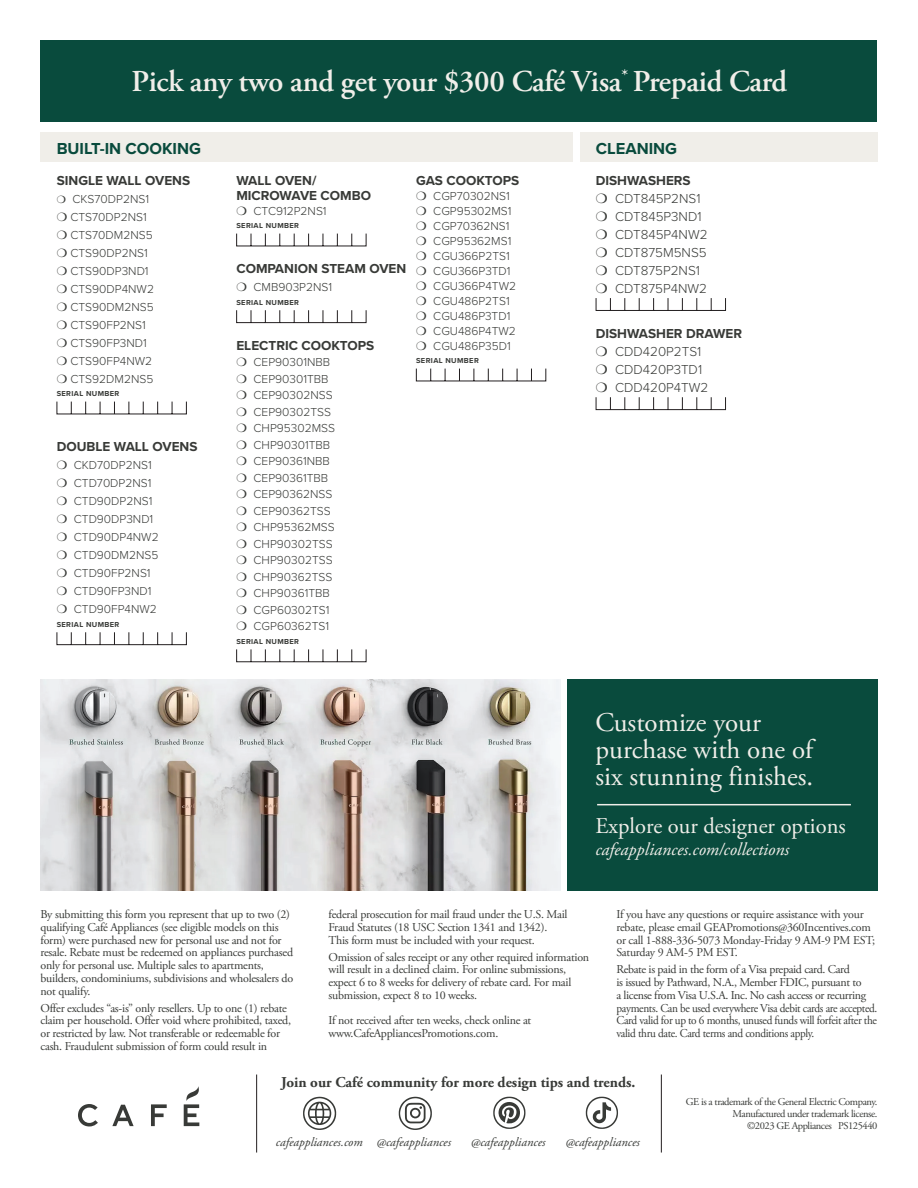
<style>
.page{position:relative;width:918px;height:1188px;background:#fff}
.page>*{position:absolute;margin:0;border:0;box-sizing:border-box;transform-origin:0 0}
.t1{font:600 30.3px "Adobe Garamond Pro";letter-spacing:-.01em;color:#f0eee9}
.t2{font:27px/27px "Adobe Garamond Pro";color:#f0eee9}
.t3{font:22.5px "Adobe Garamond Pro";color:#f0eee9}
.t4{font:italic 18px "Adobe Garamond Pro";color:#f0eee9}
.t5{font:700 16.5px "Proxima Nova";color:#094b3d}
.t6{font:700 15px "Adobe Garamond Pro";color:#383a37}
.t7{font:300 13.5px/18px "Proxima Nova";color:#383a37}
.t8{font:700 13.5px/15px "Proxima Nova";color:#383a37}
.t9{font:italic 12.6px "Adobe Garamond Pro";color:#383a37}
.t10{font:12px/12.8px "Adobe Garamond Pro";letter-spacing:-.02em;color:#383a37}
.t11{font:300 12px/18px "Proxima Nova";color:#383a37}
.t12{font:10.5px/12px "Adobe Garamond Pro";letter-spacing:-.04em;color:#383a37;text-align:right}
.t13{font:700 7.5px "Proxima Nova";letter-spacing:.05em;color:#383a37}
.s1{font-weight:700}
</style>
<div class="page">
<div style="left:40px;top:40px;width:838px;height:82px;background:#094b3d"></div>
<svg style="left:78px;top:1086px;width:121px;height:40px"></svg>
<img style="left:40px;top:680px;width:520px;height:211px">
<div style="left:567px;top:680px;width:311px;height:211px;background:#094b3d"></div>
<hr style="left:597px;top:804px;width:254px;height:1px;background:#f0eee9">
<svg style="left:399px;top:1097px;width:33px;height:33px"></svg>
<svg style="left:493px;top:1097px;width:32px;height:32px"></svg>
<svg style="left:586px;top:1097px;width:32px;height:32px"></svg>
<svg style="left:303px;top:1097px;width:33px;height:33px"></svg>
<hr style="left:661px;top:1075px;width:1px;height:78px;background:#231f20">
<hr style="left:256px;top:1075px;width:1px;height:78px;background:#231f20">
<svg style="left:56px;top:401px;width:131px;height:13px"></svg>
<svg style="left:56px;top:632px;width:131px;height:13px"></svg>
<svg style="left:236px;top:233px;width:131px;height:13px"></svg>
<svg style="left:236px;top:310px;width:131px;height:13px"></svg>
<svg style="left:236px;top:649px;width:131px;height:13px"></svg>
<svg style="left:416px;top:368px;width:130px;height:13px"></svg>
<svg style="left:596px;top:298px;width:130px;height:13px"></svg>
<svg style="left:596px;top:397px;width:130px;height:13px"></svg>
<div style="left:40px;top:133px;width:533px;height:29px;background:#f0eee9"></div>
<div style="left:580px;top:133px;width:298px;height:29px;background:#f0eee9"></div>
<h1 class="t1" style="left:132px;top:64px;width:657px">Pick any two and get your $300 Café Visa<sup>*</sup> Prepaid Card</h1>
<h3 class="t5" style="left:57px;top:136px;width:146px">BUILT-IN COOKING</h3>
<h3 class="t5" style="left:596px;top:136px;width:83px">CLEANING</h3>
<p class="t8" style="left:57px;top:172px;width:135px">SINGLE WALL OVENS</p>
<p class="t11" style="left:57px;top:189px;width:99px">❍ CKS70DP2NS1 ❍ CTS70DP2NS1 ❍ CTS70DM2NS5 ❍ CTS90DP2NS1 ❍ CTS90DP3ND1 ❍ CTS90DP4NW2 ❍ CTS90DM2NS5 ❍ CTS90FP2NS1 ❍ CTS90FP3ND1 ❍ CTS90FP4NW2 ❍ CTS92DM2NS5</p>
<p class="t13" style="left:57px;top:388px;width:64px">SERIAL NUMBER</p>
<p class="t8" style="left:57px;top:439px;width:142px">DOUBLE WALL OVENS</p>
<p class="t11" style="left:57px;top:456px;width:104px">❍ CKD70DP2NS1 ❍ CTD70DP2NS1 ❍ CTD90DP2NS1 ❍ CTD90DP3ND1 ❍ CTD90DP4NW2 ❍ CTD90DM2NS5 ❍ CTD90FP2NS1 ❍ CTD90FP3ND1 ❍ CTD90FP4NW2</p>
<p class="t13" style="left:57px;top:619px;width:64px">SERIAL NUMBER</p>
<p class="t8" style="left:236px;top:172px;width:136px">WALL OVEN/<br>MICROWAVE COMBO</p>
<p class="t11" style="left:236px;top:201px;width:92px">❍ CTC912P2NS1</p>
<p class="t13" style="left:236px;top:220px;width:64px">SERIAL NUMBER</p>
<p class="t8" style="left:236px;top:261px;width:171px">COMPANION STEAM OVEN</p>
<p class="t11" style="left:236px;top:278px;width:97px">❍ CMB903P2NS1</p>
<p class="t13" style="left:236px;top:297px;width:64px">SERIAL NUMBER</p>
<p class="t8" style="left:236px;top:338px;width:139px">ELECTRIC COOKTOPS</p>
<p class="t11" style="left:236px;top:354px;width:100px;line-height:16.5px">❍ CEP90301NBB ❍ CEP90301TBB ❍ CEP90302NSS ❍ CEP90302TSS ❍ CHP95302MSS ❍ CHP90301TBB ❍ CEP90361NBB ❍ CEP90361TBB ❍ CEP90362NSS ❍ CEP90362TSS ❍ CHP95362MSS ❍ CHP90302TSS ❍ CHP90302TSS ❍ CHP90362TSS ❍ CHP90361TBB ❍ CGP60302TS1 ❍ CGP60362TS1</p>
<p class="t13" style="left:236px;top:636px;width:64px">SERIAL NUMBER</p>
<p class="t8" style="left:416px;top:172px;width:105px">GAS COOKTOPS</p>
<p class="t11" style="left:416px;top:188px;width:102px;line-height:15px">❍ CGP70302NS1 ❍ CGP95302MS1 ❍ CGP70362NS1 ❍ CGP95362MS1 ❍ CGU366P2TS1 ❍ CGU366P3TD1 ❍ CGU366P4TW2 ❍ CGU486P2TS1 ❍ CGU486P3TD1 ❍ CGU486P4TW2 ❍ CGU486P35D1</p>
<p class="t13" style="left:416px;top:355px;width:64px">SERIAL NUMBER</p>
<p class="t7" style="left:596px;top:170px;width:113px"><span class="s1">DISHWASHERS<br></span>❍ CDT845P2NS1 ❍ CDT845P3ND1 ❍ CDT845P4NW2 ❍ CDT875M5NS5 ❍ CDT875P2NS1 ❍ CDT875P4NW2</p>
<p class="t7" style="left:596px;top:324px;width:148px"><span class="s1">DISHWASHER DRAWER </span>❍ CDD420P2TS1<br>❍ CDD420P3TD1<br>❍ CDD420P4TW2</p>
<h2 class="t2" style="left:596px;top:710px;width:219px">Customize your purchase with one of six stunning finishes.</h2>
<h3 class="t3" style="left:596px;top:812px;width:252px">Explore our designer options</h3>
<h3 class="t4" style="left:596px;top:839px;width:195px">cafeappliances.com/collections</h3>
<p class="t10" style="left:40px;top:908px;width:254px">By submitting this form you represent that up to two (2) qualifying Café Appliances (see eligible models on this form) were purchased new for personal use and not for resale. Rebate must be redeemed on appliances purchased only for personal use. Multiple sales to apartments, builders, condominiums, subdivisions and wholesalers do not qualify.</p>
<p class="t10" style="left:40px;top:1002px;width:252px">Offer excludes “as-is” only resellers. Up to one (1) rebate claim per household. Offer void where prohibited, taxed, or restricted by law. Not transferable or redeemable for cash. Fraudulent submission of form could result in</p>
<p class="t10" style="left:328px;top:908px;width:241px">federal prosecution for mail fraud under the U.S. Mail<br>Fraud Statutes (18 USC Section 1341 and 1342).<br>This form must be included with your request.</p>
<p class="t10" style="left:328px;top:951px;width:262px">Omission of sales receipt or any other required information will result in a declined claim. For online submissions, expect 6 to 8 weeks for delivery of rebate card. For mail submission, expect 8 to 10 weeks.</p>
<p class="t10" style="left:328px;top:1015px;width:204px">If not received after ten weeks, check online at www.CafeAppliancesPromotions.com.</p>
<p class="t10" style="left:616px;top:908px;width:260px">If you have any questions or require assistance with your rebate, please email GEAPromotions@360Incentives.com or call 1-888-336-5073 Monday-Friday 9 AM-9 PM EST; Saturday 9 AM-5 PM EST.</p>
<p class="t10" style="left:616px;top:964px;width:262px">Rebate is paid in the form of a Visa prepaid card. Card<br>is issued by Pathward, N.A., Member FDIC, pursuant to<br>a license from Visa U.S.A. Inc. No cash access or recurring payments. Can be used everywhere Visa debit cards are accepted.<br>Card valid for up to 6 months, unused funds will forfeit after the valid thru date. Card terms and conditions apply.</p>
<p class="t6" style="left:281px;top:1074px;width:356px">Join our Café community for more design tips and trends.</p>
<p class="t9" style="left:276px;top:1134px;width:177px">cafeappliances.com @cafeappliances</p>
<p class="t9" style="left:471px;top:1134px;width:76px">@cafeappliances</p>
<p class="t9" style="left:565px;top:1134px;width:76px">@cafeappliances</p>
<p class="t12" style="left:686px;top:1096px;width:193px">GE is a trademark of the General Electric Company.<br>Manufactured under trademark license.<br>©2023 GE Appliances PS125440</p>
</div>
